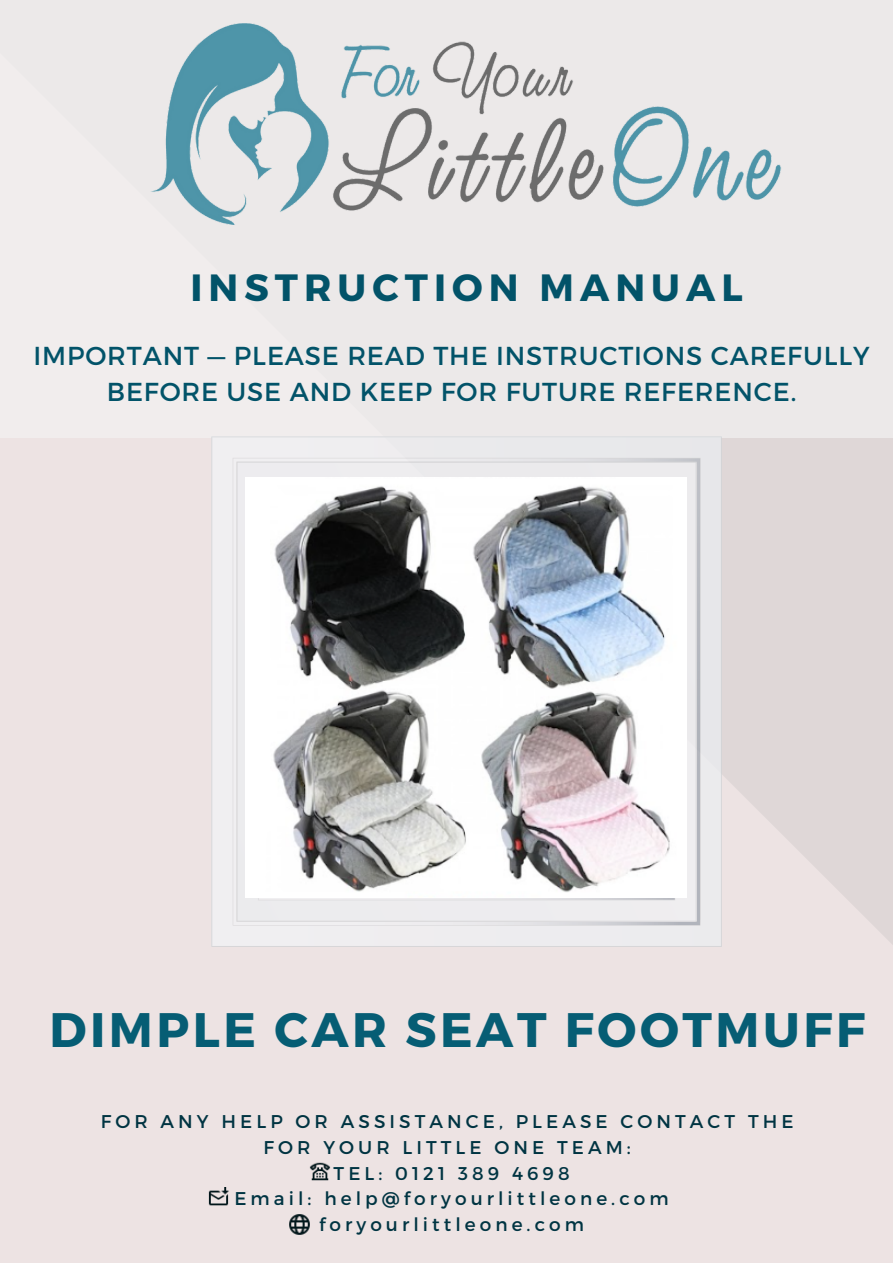
<style>
.page{position:relative;width:893px;height:1264px;background:#fff}
.page>*{position:absolute;margin:0;border:0;box-sizing:border-box;transform-origin:0 0}
.t1{font:700 48.3px "Montserrat";letter-spacing:.075em;color:#065d74}
.t2{font:700 37.95px "Montserrat";letter-spacing:.16em;color:#025369}
.t3{font:25.95px/36px "Montserrat";letter-spacing:.035em;color:#025369;text-align:center}
.t4{font:18.45px/25.8px "Montserrat";letter-spacing:.22em;color:#003442;text-align:center}
</style>
<div class="page">
<div style="left:0;top:0;width:892px;height:1262px;background:#ede3e3"></div>
<svg style="left:721px;top:437px;width:171px;height:510px;fill:#dfd7d7"></svg>
<div style="left:0;top:0;width:892px;height:437px;background:#ece9e9"></div>
<img style="left:151px;top:23px;width:631px;height:202px">
<img style="left:309px;top:1162px;width:22px;height:19px">
<img style="left:208px;top:1187px;width:21px;height:19px">
<img style="left:289px;top:1214px;width:21px;height:21px">
<div style="left:211px;top:436px;width:510px;height:511px;background:#ececee"></div>
<svg style="left:233px;top:458px;width:467px;height:467px"></svg>
<svg style="left:236px;top:461px;width:460px;height:460px;fill:#ececee"></svg>
<img style="left:246px;top:478px;width:440px;height:419px">
<h2 class="t2" style="left:190px;top:263px;width:553px">INSTRUCTION MANUAL</h2>
<h3 class="t3" style="left:33px;top:336px;width:837px">IMPORTANT — PLEASE READ THE INSTRUCTIONS CAREFULLY<br>BEFORE USE AND KEEP FOR FUTURE REFERENCE.</h3>
<h1 class="t1" style="left:49px;top:998px;width:817px">DIMPLE CAR SEAT FOOTMUFF</h1>
<p class="t4" style="left:101px;top:1107px;width:694px">FOR ANY HELP OR ASSISTANCE, PLEASE CONTACT THE<br>FOR YOUR LITTLE ONE TEAM:<br>TEL: 0121 389 4698<br>Email: help@foryourlittleone.com foryourlittleone.com</p>
</div>
